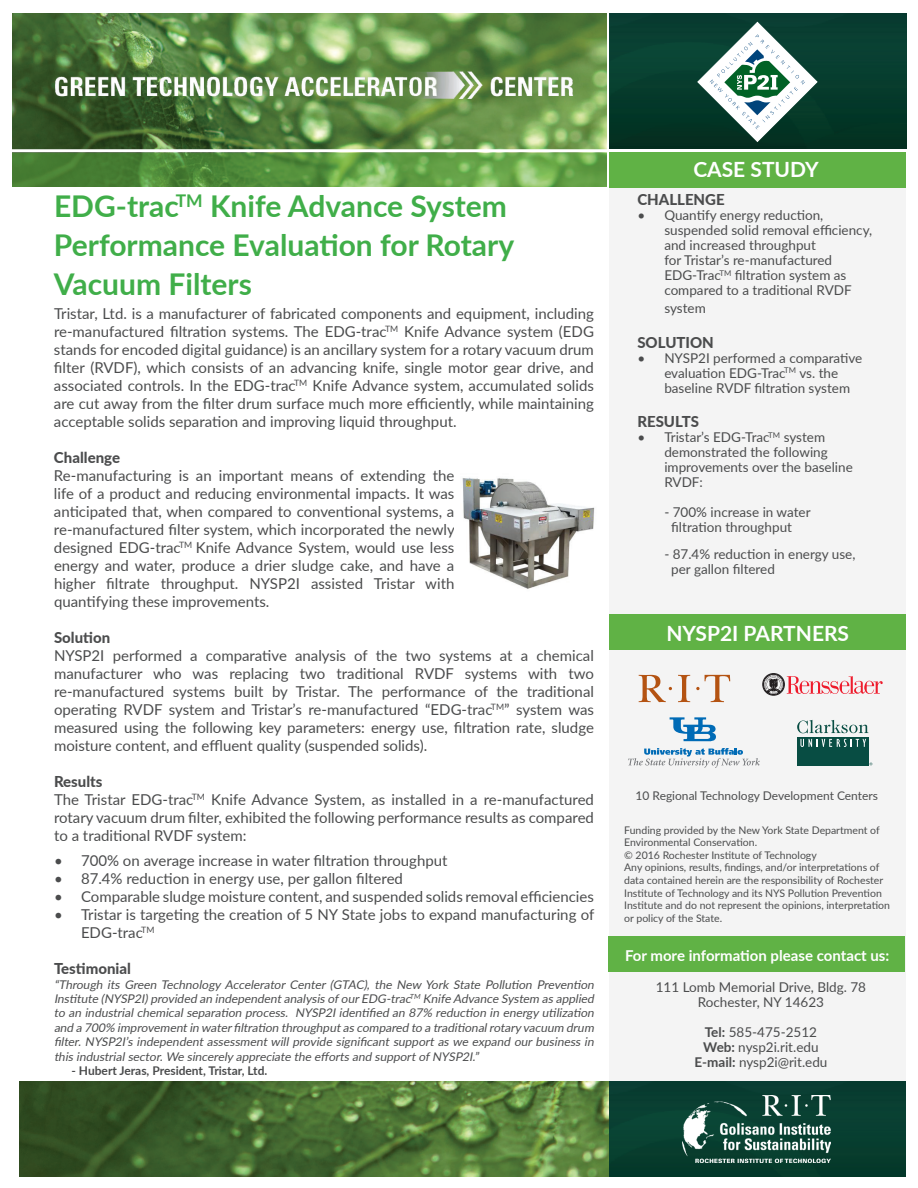
<style>
.page{position:relative;width:918px;height:1188px;background:#fff}
.page>*{position:absolute;margin:0;border:0;box-sizing:border-box;transform-origin:0 0}
.t1{font:700 30px/39px "Lato";color:#40ae49}
.t2{font:700 21px "Lato";color:#fff}
.t3{font:15px/18px "Lato";color:#4b4c4d;text-align:justify}
.t4{font:800 15px "Lato";color:#4b4c4d}
.t5{font:700 15px "Lato";color:#fff}
.t6{font:13.5px/15px "Lato";color:#4b4c4d}
.t7{font:italic 12px/14.4px "Lato";color:#4b4c4d;text-align:justify}
.t8{font:12px "Lato";color:#4b4c4d}
.t9{font:700 12px "Lato";color:#4b4c4d}
.t10{font:10.5px/12.6px "Lato";color:#4b4c4d}
.s1{font-weight:800}
.s2{font-weight:700}
</style>
<div class="page">
<div style="left:610px;top:186px;width:296px;height:991px;background:#f4f4f4"></div>
<img style="left:610px;top:14px;width:296px;height:134px">
<svg style="left:698px;top:22px;width:119px;height:120px"></svg>
<img style="left:13px;top:14px;width:593px;height:139px">
<hr style="left:9px;top:149px;width:898px;height:3px;background:#fff">
<svg style="left:12px;top:153px;width:595px;height:33px;background:#5c9743"></svg>
<div style="left:610px;top:152px;width:296px;height:36px;background:#60b245"></div>
<img style="left:55px;top:69px;width:523px;height:31px">
<svg style="left:670px;top:717px;width:46px;height:25px"></svg>
<svg style="left:628px;top:748px;width:132px;height:20px"></svg>
<svg style="left:797px;top:720px;width:72px;height:13px"></svg>
<div style="left:797px;top:737px;width:72px;height:28px;background:#084d43"></div>
<svg style="left:800px;top:739px;width:66px;height:8px"></svg>
<div style="left:762px;top:673px;width:23px;height:23px;border:1px solid #231f20;border-radius:50%"></div>
<div style="left:763px;top:674px;width:21px;height:21px;border:1px solid #231f20;border-radius:50%"></div>
<svg style="left:764px;top:675px;width:119px;height:19px"></svg>
<div style="left:610px;top:614px;width:296px;height:35px;background:#60b245"></div>
<svg style="left:678px;top:675px;width:12px;height:27px"></svg>
<svg style="left:639px;top:675px;width:33px;height:27px"></svg>
<svg style="left:696px;top:675px;width:34px;height:27px"></svg>
<img style="left:20px;top:1082px;width:590px;height:95px">
<div style="left:610px;top:1082px;width:296px;height:95px;background:#083d30"></div>
<img style="left:682px;top:1096px;width:149px;height:67px">
<div style="left:608px;top:936px;width:297px;height:36px;background:#60b245"></div>
<img style="left:462px;top:477px;width:133px;height:112px">
<h2 class="t2" style="left:693px;top:154px;width:127px">CASE STUDY</h2>
<h1 class="t1" style="left:54px;top:185px;width:462px">EDG-trac<sup>TM</sup> Knife Advance System<br>Performance Evaluation for Rotary<br>Vacuum Filters</h1>
<p class="t4" style="left:637px;top:189px;width:89px">CHALLENGE</p>
<p class="t6" style="left:664px;top:207px;width:209px;text-indent:-27px">• Quantify energy reduction, suspended solid removal efficiency, and increased throughput<br>for Tristar’s re-manufactured<br>EDG-Trac<sup>TM</sup> filtration system as compared to a traditional RVDF</p>
<p class="t6" style="left:664px;top:300px;width:43px">system</p>
<p class="t4" style="left:637px;top:331px;width:78px">SOLUTION</p>
<p class="t6" style="left:664px;top:350px;width:200px;text-indent:-27px">• NYSP2I performed a comparative evaluation EDG-Trac<sup>TM</sup> vs. the baseline RVDF filtration system</p>
<p class="t4" style="left:637px;top:411px;width:63px">RESULTS</p>
<p class="t6" style="left:664px;top:429px;width:190px;text-indent:-27px">• Tristar’s EDG-Trac<sup>TM</sup> system demonstrated the following improvements over the baseline<br>RVDF:</p>
<p class="t6" style="left:671px;top:504px;width:141px;text-indent:-7px">- 700% increase in water filtration throughput</p>
<p class="t6" style="left:671px;top:546px;width:186px;text-indent:-7px">- 87.4% reduction in energy use, per gallon filtered</p>
<p class="t3" style="left:54px;top:304px;width:542px">Tristar, Ltd. is a manufacturer of fabricated components and equipment, including re-manufactured filtration systems. The EDG-trac<sup>TM</sup> Knife Advance system (EDG stands for encoded digital guidance) is an ancillary system for a rotary vacuum drum filter (RVDF), which consists of an advancing knife, single motor gear drive, and associated controls. In the EDG-trac<sup>TM</sup> Knife Advance system, accumulated solids are cut away from the filter drum surface much more efficiently, while maintaining acceptable solids separation and improving liquid throughput.</p>
<p class="t4" style="left:54px;top:446px;width:68px">Challenge</p>
<p class="t3" style="left:54px;top:466px;width:402px">Re-manufacturing is an important means of extending the life of a product and reducing environmental impacts. It was anticipated that, when compared to conventional systems, a re-manufactured filter system, which incorporated the newly designed EDG-trac<sup>TM</sup> Knife Advance System, would use less energy and water, produce a drier sludge cake, and have a higher filtrate throughput. NYSP2I assisted Tristar with quantifying these improvements.</p>
<p class="t4" style="left:54px;top:626px;width:58px">Solution</p>
<p class="t3" style="left:54px;top:646px;width:542px">NYSP2I performed a comparative analysis of the two systems at a chemical manufacturer who was replacing two traditional RVDF systems with two re-manufactured systems built by Tristar. The performance of the traditional operating RVDF system and Tristar’s re-manufactured “EDG-trac<sup>TM</sup>” system was measured using the following key parameters: energy use, filtration rate, sludge moisture content, and effluent quality (suspended solids).</p>
<p class="t3" style="left:54px;top:772px;width:541px;text-align:left"><span class="s1">Results<br></span>The Tristar EDG-trac<sup>TM</sup> Knife Advance System, as installed in a re-manufactured rotary vacuum drum filter, exhibited the following performance results as compared to a traditional RVDF system:</p>
<p class="t3" style="left:54px;top:851px;width:395px">• 700% on average increase in water filtration throughput</p>
<p class="t3" style="left:54px;top:869px;width:351px">• 87.4% reduction in energy use, per gallon filtered</p>
<p class="t3" style="left:54px;top:887px;width:541px">• Comparable sludge moisture content, and suspended solids removal efficiencies</p>
<p class="t3" style="left:81px;top:905px;width:515px;text-indent:-27px">• Tristar is targeting the creation of 5 NY State jobs to expand manufacturing of<br>EDG-trac<sup>TM</sup></p>
<p class="t4" style="left:54px;top:958px;width:78px">Testimonial</p>
<p class="t7" style="left:54px;top:977px;width:544px">“Through its Green Technology Accelerator Center (GTAC), the New York State Pollution Prevention Institute (NYSP2I)provided an independentanalysisofourEDG-trac<sup>TM</sup> Knife Advance System asapplied to an industrialchemicalseparation process. NYSP2Iidentified an 87% reduction in energy utilization and a 700% improvementin waterfiltration throughputascompared to a traditionalrotary vacuum drum filter. NYSP2I’s independent assessment will provide significant support as we expand our business in thisindustrialsector.We sincerely appreciate the effortsand supportofNYSP2I.”</p>
<p class="t9" style="left:71px;top:1062px;width:197px">- Hubert Jeras, President, Tristar, Ltd.</p>
<h2 class="t2" style="left:666px;top:618px;width:184px">NYSP2I PARTNERS</h2>
<p class="t8" style="left:636px;top:787px;width:244px">10 Regional Technology Development Centers</p>
<p class="t10" style="left:624px;top:823px;width:267px">Funding provided by the New York State Department of Environmental Conservation.<br>© 2016 Rochester Institute of Technology<br>Any opinions, results, findings, and/or interpretations of data contained herein are the responsibility of Rochester Institute of Technology and its NYS Pollution Prevention Institute and do not represent the opinions, interpretation or policy of the State.</p>
<p class="t5" style="left:625px;top:945px;width:266px">For more information please contact us:</p>
<p class="t6" style="left:656px;top:979px;width:212px;text-align:center">111 Lomb Memorial Drive, Bldg. 78<br>Rochester, NY 14623</p>
<p class="t6" style="left:694px;top:1024px;width:135px;text-align:center"><span class="s2">Tel:</span> 585-475-2512<br><span class="s2">Web:</span> nysp2i.rit.edu<br><span class="s2">E-mail:</span> nysp2i@rit.edu</p>
</div>
